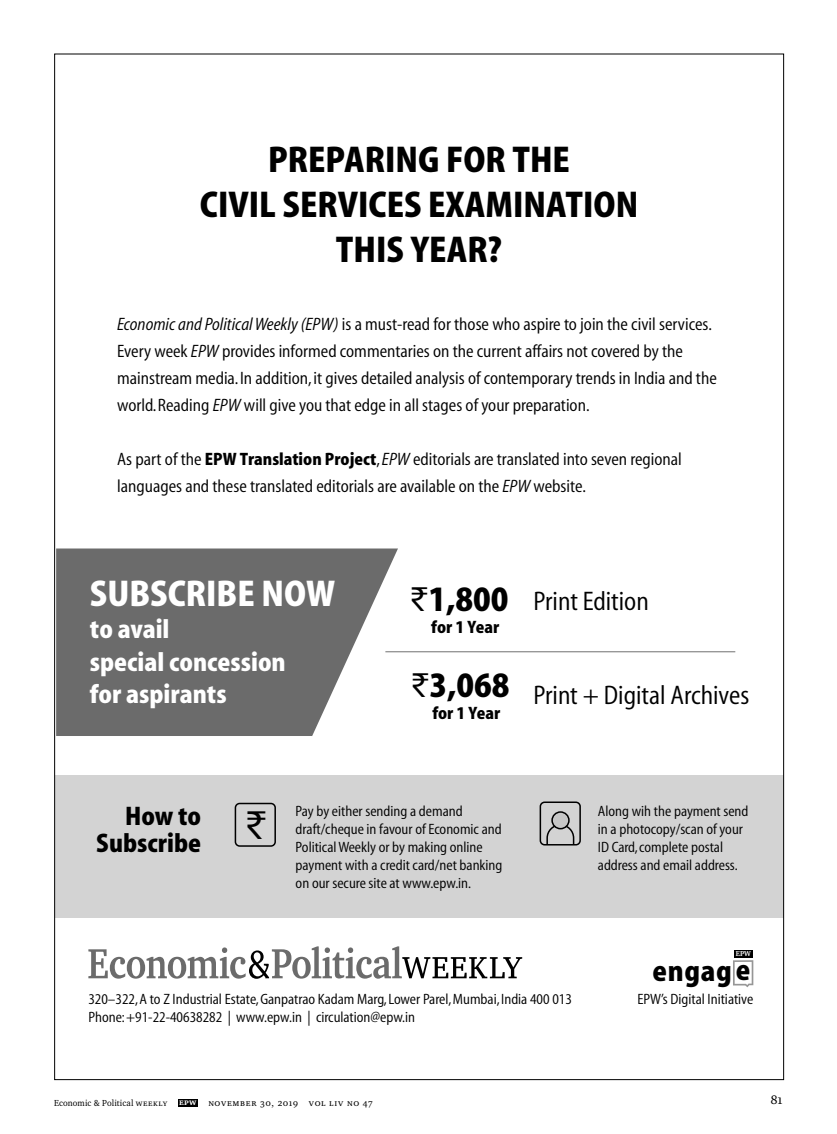
<style>
.page{position:relative;width:837px;height:1134px;background:#fff}
.page>*{position:absolute;margin:0;border:0;box-sizing:border-box;transform-origin:0 0}
.t1{font:800 37.5px/45px "EPW Sans 3";color:#000;text-align:center}
.t2{font:800 37.5px "EPW Sans 3";color:#fff}
.t3{font:800 36px "EPW Sans 3";color:#000}
.t4{font:800 30.3px "EPW Sans 3";letter-spacing:.025em;color:#000}
.t5{font:800 27px/32.4px "EPW Sans 3";color:#fff}
.t6{font:27px "EPW Sans 2";color:#000}
.t7{font:800 27px/27px "EPW Sans 3";color:#000}
.t8{font:18px/27px "EPW Sans 2";color:#000}
.t9{font:800 18px "EPW Sans 3";color:#000}
.t10{font:15px/18px "EPW Sans 2";color:#000}
.t11{font:13.5px "EPW Charter";color:#000}
.t12{font:9.75px "EPW Charter Scap";letter-spacing:.05em;color:#000}
.t13{font:9px "EPW Charter";letter-spacing:.005em;color:#000}
.t14{font:700 7.35px "EPW Charter";color:#fff}
.s1{font-style:italic}
.s2{font-family:"EPW Sans 3";font-weight:800}
.s3{font-family:"Myriad Pro";font-weight:400}
.s4{font-family:"EPW Charter Scap"}
.s5{font-weight:700;font-size:9px;color:#fff}
</style>
<div class="page">
<div style="left:178px;top:1099px;width:20px;height:7px;background:#000"></div>
<svg style="left:88px;top:946px;width:434px;height:33px"></svg>
<svg style="left:56px;top:549px;width:342px;height:187px;background:#7d7d7d"></svg>
<div style="left:55px;top:775px;width:729px;height:143px;background:#d3d3d3"></div>
<div style="left:540px;top:802px;width:41px;height:44px;border:2px solid #000;border-radius:4px"></div>
<svg style="left:546px;top:825px;width:29px;height:21px"></svg>
<div style="left:552px;top:812px;width:17px;height:17px;background:#c7c7c7;border-radius:50%"></div>
<div style="left:551px;top:811px;width:19px;height:18px;border:2px solid #000;border-radius:50%"></div>
<div style="left:235px;top:803px;width:41px;height:44px;border:2px solid #000;border-radius:4px"></div>
<hr style="left:385px;top:651px;width:350px;height:1px;background:#808080">
<div style="left:734px;top:950px;width:19px;height:8px;background:#000"></div>
<svg style="left:733px;top:960px;width:20px;height:27px"></svg>
<h1 class="t1" style="left:200px;top:140px;width:440px">PREPARING FOR THE<br>CIVIL SERVICES EXAMINATION<br>THIS YEAR?</h1>
<p class="t8" style="left:117px;top:312px;width:601px"><span class="s1">Economic and Political Weekly (EPW)</span> is a must-read for those who aspire to join the civil services.<br>Every week <span class="s1">EPW</span> provides informed commentaries on the current affairs not covered by the mainstream media. In addition, it gives detailed analysis of contemporary trends in India and the world. Reading <span class="s1">EPW</span> will give you that edge in all stages of your preparation.</p>
<p class="t8" style="left:117px;top:447px;width:566px">As part of the <span class="s2">EPW Translation Project</span>, <span class="s1">EPW</span> editorials are translated into seven regional languages and these translated editorials are available on the <span class="s1">EPW</span> website.</p>
<h1 class="t2" style="left:90px;top:579px;width:247px">SUBSCRIBE NOW</h1>
<h3 class="t5" style="left:90px;top:615px;width:197px">to avail<br>special concession for aspirants</h3>
<h2 class="t3" style="left:410px;top:585px;width:100px"><span class="s3">₹</span>1,800</h2>
<p class="t9" style="left:431px;top:620px;width:70px">for 1 Year</p>
<h2 class="t3" style="left:411px;top:671px;width:100px"><span class="s3">₹</span>3,068</h2>
<p class="t9" style="left:432px;top:707px;width:70px">for 1 Year</p>
<h3 class="t6" style="left:533px;top:590px;width:117px">Print Edition</h3>
<h3 class="t6" style="left:533px;top:685px;width:217px">Print + Digital Archives</h3>
<h3 class="t7" style="left:96px;top:804px;width:172px;text-indent:29px">How to<br>Subscribe <sup>₹</sup></h3>
<p class="t10" style="left:296px;top:803px;width:208px">Pay by either sending a demand draft/cheque in favour of Economic and Political Weekly or by making online payment with a credit card/net banking on our secure site at www.epw.in.</p>
<p class="t10" style="left:598px;top:803px;width:152px">Along wih the payment send in a photocopy/scan of your<br>ID Card, complete postal address and email address.</p>
<p class="t14" style="left:736px;top:949px;width:17px">EPW</p>
<h3 class="t4" style="left:653px;top:959px;width:99px">engage</h3>
<p class="t10" style="left:88px;top:991px;width:485px">320–322, A to Z Industrial Estate, Ganpatrao Kadam Marg, Lower Parel, Mumbai, India 400 013<br>Phone: +91-22-40638282 | www.epw.in | circulation@epw.in</p>
<p class="t10" style="left:637px;top:991px;width:117px">EPW’s Digital Initiative</p>
<p class="t13" style="left:54px;top:1099px;width:115px">Economic &amp; Political <span class="s4">Weekly</span></p>
<p class="t12" style="left:179px;top:1097px;width:195px"><span class="s5">EPW</span> November 30, 2019 vol liV no 47</p>
<p class="t11" style="left:771px;top:1094px;width:14px">81</p>
</div>
